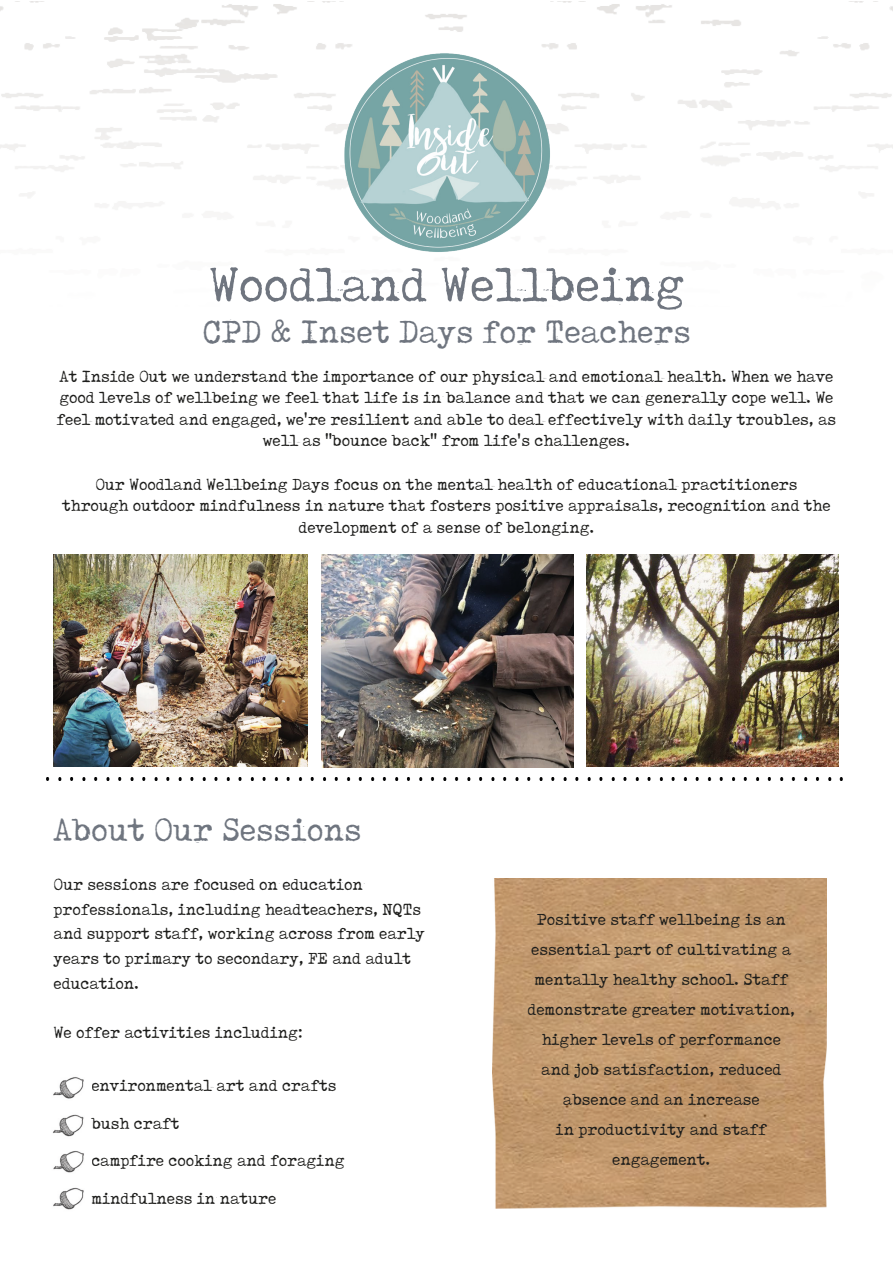
<style>
.page{position:relative;width:893px;height:1263px;background:#fff}
.page>*{position:absolute;margin:0;border:0;box-sizing:border-box;transform-origin:0 0}
.Paragraph_Style_1{font:54px "Tox Typewriter";color:#6f757f}
.Paragraph_Style_1-2{font:36px "Tox Typewriter";color:#6f757f}
.Paragraph_Style_2{font:36px "Tox Typewriter";color:#6f757f}
.Paragraph_Style_2-2{font:18px/21.6px "Tox Typewriter";color:#1d1d1b;text-align:center}
.Paragraph_Style_4{font:18px/30px "Tox Typewriter";color:#1d1d1b;text-align:center}
</style>
<div class="page">
<img style="left:0;top:1px;width:893px;height:204px">
<img style="left:46px;top:777px;width:796px;height:3px">
<img style="left:342px;top:51px;width:213px;height:201px">
<img style="left:321px;top:555px;width:252px;height:212px">
<img style="left:586px;top:555px;width:253px;height:212px">
<img style="left:52px;top:1077px;width:32px;height:133px">
<img style="left:53px;top:555px;width:255px;height:211px">
<img style="left:493px;top:878px;width:334px;height:330px">
<p class="Paragraph_Style_1" style="left:209px;top:256px;width:477px">Woodland Wellbeing</p>
<p class="Paragraph_Style_1-2" style="left:202px;top:313px;width:490px">CPD &amp; Inset Days for Teachers</p>
<p class="Paragraph_Style_2-2" style="left:57px;top:365px;width:781px">At Inside Out we understand the importance of our physical and emotional health. When we have good levels of wellbeing we feel that life is in balance and that we can generally cope well. We feel motivated and engaged, we're resilient and able to deal effectively with daily troubles, as well as "bounce back" from life's challenges.</p>
<p class="Paragraph_Style_2-2" style="left:62px;top:473px;width:770px">Our Woodland Wellbeing Days focus on the mental health of educational practitioners through outdoor mindfulness in nature that fosters positive appraisals, recognition and the development of a sense of belonging.</p>
<p class="Paragraph_Style_2" style="left:54px;top:811px;width:309px">About Our Sessions</p>
<p class="Paragraph_Style_2-2" style="left:54px;top:872px;width:373px;line-height:24.6px;text-align:left">Our sessions are focused on education professionals, including headteachers, NQTs and support staff, working across from early years to primary to secondary, FE and adult education.</p>
<p class="Paragraph_Style_2-2" style="left:54px;top:1021px;width:251px">We offer activities including:</p>
<p class="Paragraph_Style_2-2" style="left:91px;top:1074px;width:246px">environmental art and crafts</p>
<p class="Paragraph_Style_2-2" style="left:91px;top:1112px;width:90px">bush craft</p>
<p class="Paragraph_Style_2-2" style="left:91px;top:1149px;width:255px">campfire cooking and foraging</p>
<p class="Paragraph_Style_2-2" style="left:91px;top:1187px;width:186px">mindfulness in nature</p>
<p class="Paragraph_Style_4" style="left:528px;top:904px;width:269px">Positive staff wellbeing is an essential part of cultivating a mentally healthy school. Staff demonstrate greater motivation, higher levels of performance and job satisfaction, reduced absence and an increase<br>in productivity and staff engagement.</p>
</div>
